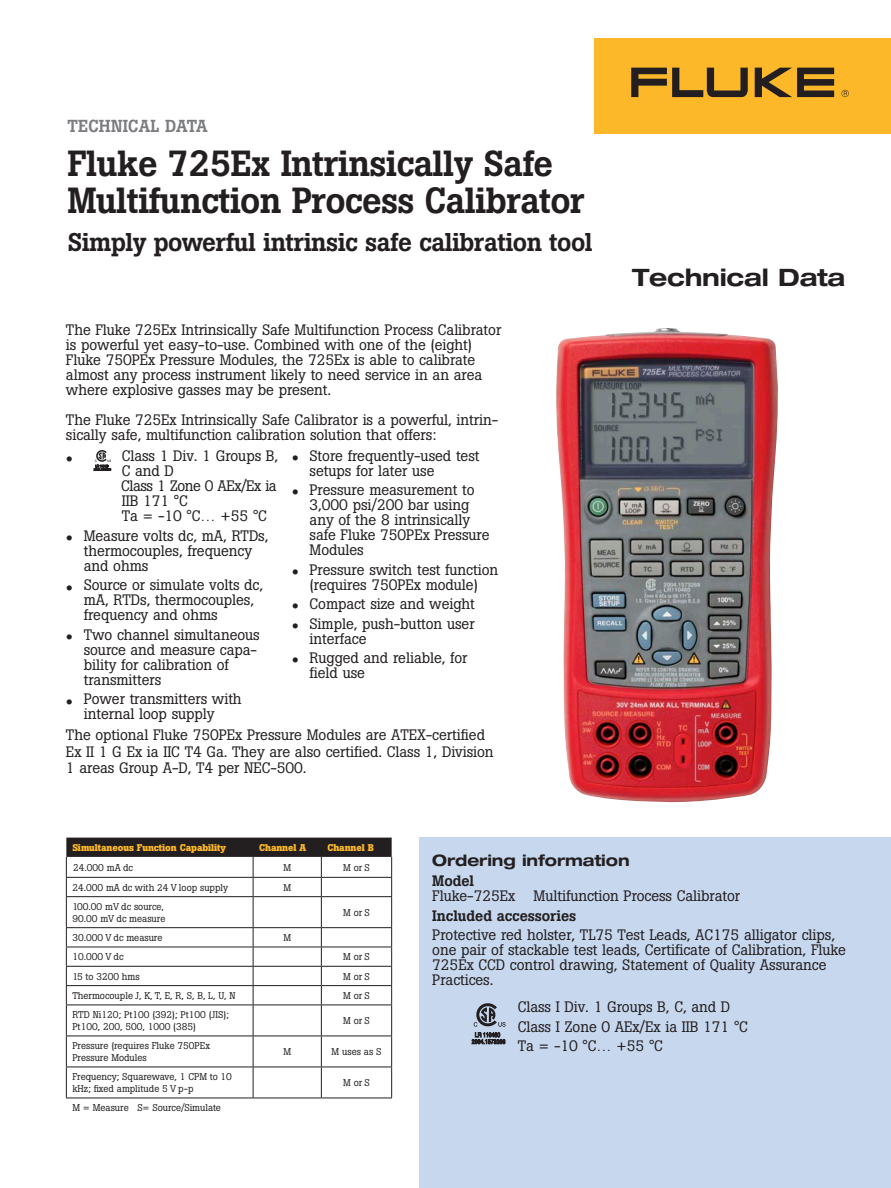
<style>
.page{position:relative;width:891px;height:1188px;background:#fff}
.page>*{position:absolute;margin:0;border:0;box-sizing:border-box;transform-origin:0 0}
.Headline{font:500 36px/37.5px "Boton Pro";letter-spacing:-.02em;color:#231f20}
.Headline-2{font:500 25.5px "Boton Pro";letter-spacing:-.02em;color:#231f20}
.Technical_Data{font:700 expanded 24px "Helvetica Neue LT Pro";letter-spacing:-.01em;color:#231f20}
.Document_title{font:500 17.25px "Boton Pro";color:#7a7c7f}
._2nd_subhead{font:700 expanded 15.75px "Helvetica Neue LT Pro";letter-spacing:-.005em;color:#231f20}
._1st_par_body{font:15px/15px "Boton Pro";letter-spacing:-.005em;color:#231f20}
.Bullet_copy{font:15px/15px "Boton Pro";letter-spacing:-.005em;color:#231f20}
._1st_par_body-2{font:500 15px "Boton Pro";letter-spacing:-.005em;color:#231f20}
.Bullet_copy-2{font:500 expanded 14.25px "Helvetica Neue LT Std";color:#231f20}
.t1{font:9.75px/11.7px "Boton Pro";color:#231f20}
.Chart_copy{font:700 9.75px "Boton Pro";letter-spacing:-.005em;color:#fcb828}
</style>
<div class="page">
<div style="left:594px;top:38px;width:297px;height:96px;background:#fcb828"></div>
<svg style="left:755px;top:68px;width:79px;height:29px"></svg>
<svg style="left:631px;top:68px;width:117px;height:29px"></svg>
<svg style="left:842px;top:90px;width:7px;height:7px"></svg>
<div style="left:419px;top:837px;width:472px;height:351px;background:#c6d7ee"></div>
<svg style="left:472px;top:1003px;width:34px;height:41px"></svg>
<hr style="left:253px;top:896px;width:68px;height:1px;background:#231f20">
<hr style="left:321px;top:896px;width:71px;height:1px;background:#231f20">
<hr style="left:321px;top:897px;width:1px;height:30px;background:#231f20">
<hr style="left:391px;top:897px;width:1px;height:30px;background:#231f20">
<hr style="left:253px;top:927px;width:68px;height:1px;background:#231f20">
<hr style="left:321px;top:927px;width:71px;height:1px;background:#231f20">
<hr style="left:253px;top:947px;width:68px;height:1px;background:#231f20">
<hr style="left:321px;top:947px;width:71px;height:1px;background:#231f20">
<hr style="left:253px;top:966px;width:68px;height:1px;background:#231f20">
<hr style="left:321px;top:966px;width:71px;height:1px;background:#231f20">
<hr style="left:253px;top:985px;width:68px;height:1px;background:#231f20">
<hr style="left:321px;top:985px;width:71px;height:1px;background:#231f20">
<svg style="left:321px;top:928px;width:1px;height:77px"></svg>
<svg style="left:391px;top:928px;width:1px;height:77px"></svg>
<hr style="left:253px;top:1005px;width:68px;height:1px;background:#231f20">
<hr style="left:321px;top:1005px;width:71px;height:1px;background:#231f20">
<hr style="left:321px;top:1005px;width:1px;height:31px;background:#231f20">
<hr style="left:391px;top:1005px;width:1px;height:31px;background:#231f20">
<hr style="left:253px;top:1036px;width:68px;height:1px;background:#231f20">
<hr style="left:321px;top:1036px;width:71px;height:1px;background:#231f20">
<hr style="left:321px;top:1036px;width:1px;height:31px;background:#231f20">
<hr style="left:391px;top:1036px;width:1px;height:31px;background:#231f20">
<hr style="left:253px;top:1067px;width:68px;height:1px;background:#231f20">
<hr style="left:321px;top:1067px;width:71px;height:1px;background:#231f20">
<hr style="left:321px;top:1067px;width:1px;height:31px;background:#231f20">
<hr style="left:391px;top:1067px;width:1px;height:31px;background:#231f20">
<svg style="left:66px;top:838px;width:326px;height:58px"></svg>
<hr style="left:66px;top:897px;width:1px;height:30px;background:#231f20">
<hr style="left:253px;top:897px;width:1px;height:30px;background:#231f20">
<svg style="left:66px;top:928px;width:1px;height:77px"></svg>
<svg style="left:253px;top:928px;width:1px;height:77px"></svg>
<hr style="left:66px;top:1005px;width:1px;height:31px;background:#231f20">
<hr style="left:253px;top:1005px;width:1px;height:31px;background:#231f20">
<hr style="left:66px;top:1036px;width:1px;height:31px;background:#231f20">
<hr style="left:253px;top:1036px;width:1px;height:31px;background:#231f20">
<hr style="left:66px;top:1067px;width:1px;height:31px;background:#231f20">
<hr style="left:253px;top:1067px;width:1px;height:31px;background:#231f20">
<hr style="left:66px;top:877px;width:187px;height:1px;background:#231f20">
<hr style="left:66px;top:896px;width:187px;height:1px;background:#231f20">
<hr style="left:66px;top:927px;width:187px;height:1px;background:#231f20">
<hr style="left:66px;top:947px;width:187px;height:1px;background:#231f20">
<hr style="left:66px;top:966px;width:187px;height:1px;background:#231f20">
<hr style="left:66px;top:985px;width:187px;height:1px;background:#231f20">
<hr style="left:66px;top:1005px;width:187px;height:1px;background:#231f20">
<hr style="left:66px;top:1036px;width:187px;height:1px;background:#231f20">
<hr style="left:66px;top:1067px;width:187px;height:1px;background:#231f20">
<hr style="left:66px;top:1098px;width:187px;height:1px;background:#231f20">
<hr style="left:253px;top:1098px;width:68px;height:1px;background:#231f20">
<hr style="left:321px;top:1098px;width:71px;height:1px;background:#231f20">
<hr style="left:72px;top:853px;width:175px;height:1px;background:#231f20">
<hr style="left:259px;top:853px;width:56px;height:1px;background:#231f20">
<hr style="left:327px;top:853px;width:59px;height:1px;background:#231f20">
<svg style="left:94px;top:450px;width:17px;height:21px"></svg>
<img style="left:556px;top:328px;width:222px;height:475px">
<p class="Document_title" style="left:68px;top:115px;width:142px">TECHNICAL DATA</p>
<p class="Headline" style="left:68px;top:144px;width:519px">Fluke 725Ex Intrinsically Safe<br>Multifunction Process Calibrator</p>
<p class="Headline-2" style="left:68px;top:225px;width:527px">Simply powerful intrinsic safe calibration tool</p>
<p class="_1st_par_body" style="left:66px;top:323px;width:437px">The Fluke 725Ex Intrinsically Safe Multifunction Process Calibrator is powerful yet easy-to-use. Combined with one of the (eight)<br>Fluke 750PEx Pressure Modules, the 725Ex is able to calibrate almost any process instrument likely to need service in an area where explosive gasses may be present.</p>
<p class="_1st_par_body" style="left:66px;top:413px;width:434px">The Fluke 725Ex Intrinsically Safe Calibrator is a powerful, intrin&shy;sically safe, multifunction calibration solution that offers:</p>
<p class="Bullet_copy-2" style="left:66px;top:450px;width:9px">•</p>
<p class="Bullet_copy" style="left:121px;top:449px;width:159px">Class 1 Div. 1 Groups B,<br>C and D<br>Class 1 Zone 0 AEx/Ex ia<br>IIB 171 °C<br>Ta = -10 °C… +55 °C</p>
<p class="Bullet_copy" style="left:84px;top:528px;width:186px;text-indent:-18px"><sub>•</sub> Measure volts dc, mA, RTDs, thermocouples, frequency and ohms</p>
<p class="Bullet_copy" style="left:84px;top:578px;width:181px;text-indent:-18px"><sub>•</sub> Source or simulate volts dc, mA, RTDs, thermocouples, frequency and ohms</p>
<p class="Bullet_copy" style="left:84px;top:627px;width:178px;text-indent:-18px"><sub>•</sub> Two channel simultaneous source and measure capa&shy;bility for calibration of transmitters</p>
<p class="Bullet_copy" style="left:84px;top:692px;width:159px;text-indent:-18px"><sub>•</sub> Power transmitters with internal loop supply</p>
<p class="Bullet_copy" style="left:310px;top:448px;width:171px;text-indent:-18px"><sub>•</sub> Store frequently-used test setups for later use</p>
<p class="Bullet_copy" style="left:310px;top:482px;width:182px;text-indent:-18px"><sub>•</sub> Pressure measurement to<br>3,000 psi/200 bar using any of the 8 intrinsically safe Fluke 750PEx Pressure<br>Modules</p>
<p class="Bullet_copy" style="left:292px;top:562px;width:208px;text-align:center"><sub>•</sub> Pressure switch test function (requires 750PEx module)</p>
<p class="Bullet_copy" style="left:292px;top:596px;width:185px"><sub>•</sub> Compact size and weight</p>
<p class="Bullet_copy" style="left:310px;top:616px;width:167px;text-indent:-18px"><sub>•</sub> Simple, push-button user interface</p>
<p class="Bullet_copy" style="left:310px;top:650px;width:160px;text-indent:-18px"><sub>•</sub> Rugged and reliable, for field use</p>
<p class="_1st_par_body" style="left:66px;top:727px;width:429px;line-height:16.5px">The optional Fluke 750PEx Pressure Modules are ATEX-certified<br>Ex II 1 G Ex ia IIC T4 Ga. They are also certified. Class 1, Division<br>1 areas Group A-D, T4 per NEC-500.</p>
<p class="Technical_Data" style="left:632px;top:261px;width:215px">Technical Data</p>
<p class="Chart_copy" style="left:72px;top:841px;width:155px">Simultaneous Function Capability</p>
<p class="Chart_copy" style="left:259px;top:841px;width:49px">Channel A</p>
<p class="Chart_copy" style="left:327px;top:841px;width:48px">Channel B</p>
<p class="t1" style="left:73px;top:861px;width:62px">24.000 mA dc</p>
<p class="t1" style="left:283px;top:861px;width:9px">M</p>
<p class="t1" style="left:343px;top:861px;width:28px">M or S</p>
<p class="t1" style="left:72px;top:881px;width:157px">24.000 mA dc with 24 V loop supply</p>
<p class="t1" style="left:283px;top:881px;width:9px">M</p>
<p class="t1" style="left:72px;top:901px;width:93px">100.00 mV dc source,</p>
<p class="t1" style="left:72px;top:912px;width:95px">90.00 mV dc measure</p>
<p class="t1" style="left:343px;top:907px;width:28px">M or S</p>
<p class="t1" style="left:72px;top:932px;width:92px">30.000 V dc measure</p>
<p class="t1" style="left:283px;top:932px;width:9px">M</p>
<p class="t1" style="left:72px;top:951px;width:53px">10.000 V dc</p>
<p class="t1" style="left:343px;top:951px;width:28px">M or S</p>
<p class="t1" style="left:72px;top:970px;width:69px">15 to 3200 hms</p>
<p class="t1" style="left:343px;top:970px;width:28px">M or S</p>
<p class="t1" style="left:72px;top:990px;width:165px">Thermocouple J, K, T, E, R, S, B, L, U, N</p>
<p class="t1" style="left:343px;top:990px;width:28px">M or S</p>
<p class="t1" style="left:72px;top:1009px;width:158px">RTD Ni120; Pt100 (392); Pt100 (JIS);<br>Pt100, 200, 500, 1000 (385)</p>
<p class="t1" style="left:343px;top:1015px;width:28px">M or S</p>
<p class="t1" style="left:72px;top:1040px;width:139px">Pressure (requires Fluke 750PEx<br>Pressure Modules</p>
<p class="t1" style="left:283px;top:1046px;width:9px">M</p>
<p class="t1" style="left:332px;top:1046px;width:51px">M uses as S</p>
<p class="t1" style="left:72px;top:1071px;width:161px">Frequency; Squarewave, 1 CPM to 10 kHz; fixed amplitude 5 V p-p</p>
<p class="t1" style="left:343px;top:1077px;width:28px">M or S</p>
<p class="t1" style="left:72px;top:1102px;width:150px">M = Measure S= Source/Simulate</p>
<p class="_2nd_subhead" style="left:432px;top:850px;width:199px">Ordering information</p>
<p class="_1st_par_body-2" style="left:432px;top:871px;width:43px">Model</p>
<p class="_1st_par_body" style="left:432px;top:888px;width:309px">Fluke-725Ex Multifunction Process Calibrator</p>
<p class="_1st_par_body-2" style="left:432px;top:906px;width:146px">Included accessories</p>
<p class="_1st_par_body" style="left:432px;top:927px;width:415px">Protective red holster, TL75 Test Leads, AC175 alligator clips, one pair of stackable test leads, Certificate of Calibration, Fluke 725Ex CCD control drawing, Statement of Quality Assurance Practices.</p>
<p class="_1st_par_body" style="left:518px;top:1000px;width:214px">Class I Div. 1 Groups B, C, and D</p>
<p class="_1st_par_body" style="left:518px;top:1019px;width:232px">Class I Zone 0 AEx/Ex ia IIB 171 °C</p>
<p class="_1st_par_body" style="left:518px;top:1039px;width:147px">Ta = -10 °C… +55 °C</p>
</div>
